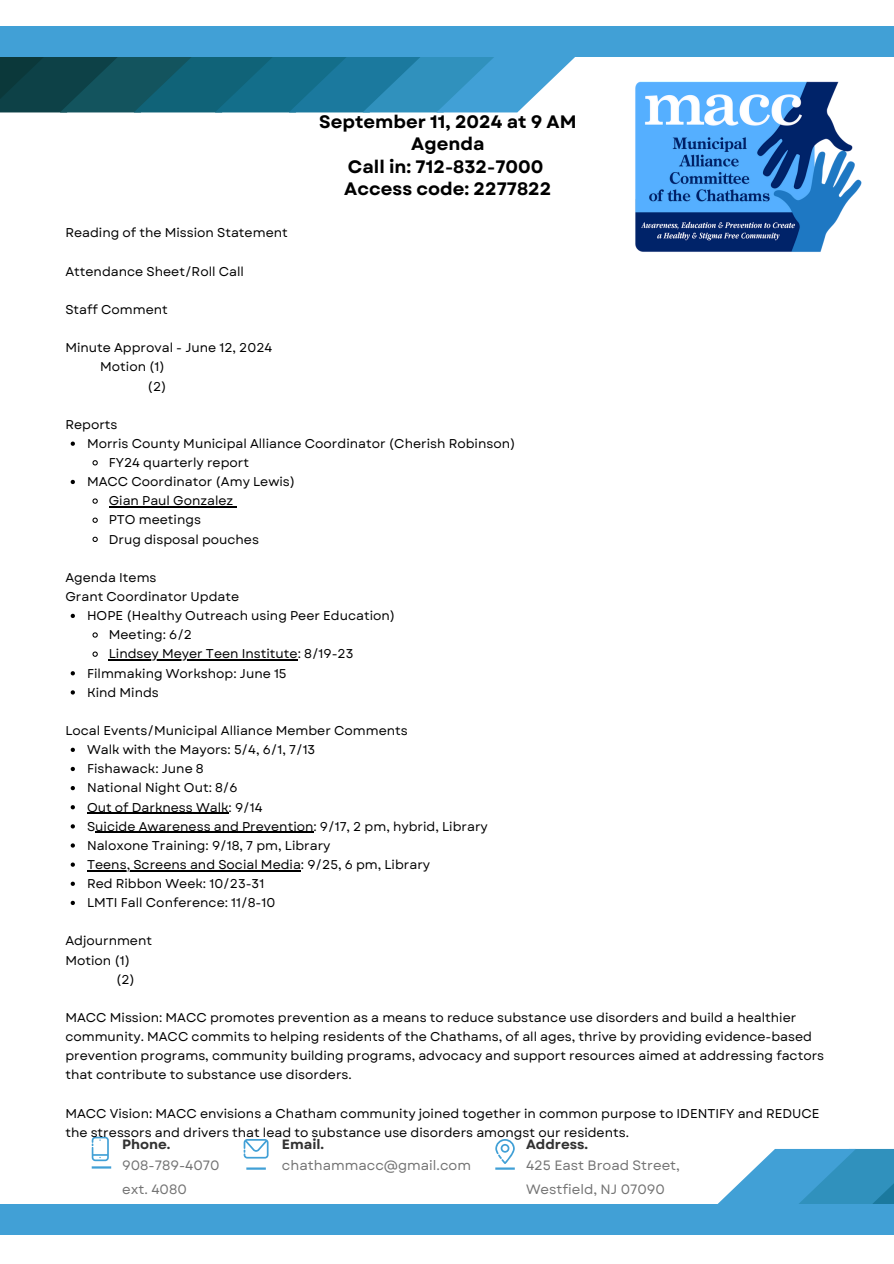
<style>
.page{position:relative;width:894px;height:1264px;background:#fff}
.page>*{position:absolute;margin:0;border:0;box-sizing:border-box;transform-origin:0 0}
.t1{font:700 18px/22.4px "Garet";color:#000;text-align:center}
.t2{font:13.5px/23.7px "Garet";color:#737373}
.t3{font:700 13.5px "Garet";color:#323232}
.t4{font:12.75px/19.2px "Garet";color:#000}
</style>
<div class="page">
<svg style="left:0;top:57px;width:575px;height:55px;background:#297690"></svg>
<svg style="left:717px;top:1148px;width:176px;height:56px"></svg>
<div style="left:0;top:26px;width:893px;height:31px;background:#41a0d6"></div>
<div style="left:0;top:1204px;width:893px;height:30px;background:#41a0d6"></div>
<svg style="left:243px;top:1139px;width:25px;height:19px"></svg>
<svg style="left:92px;top:1136px;width:19px;height:32px"></svg>
<hr style="left:246px;top:1167px;width:20px;height:2px;background:#41a0d6">
<svg style="left:495px;top:1139px;width:19px;height:30px"></svg>
<img style="left:635px;top:81px;width:227px;height:171px">
<svg style="left:71px;top:441px;width:4px;height:5px"></svg>
<svg style="left:92px;top:460px;width:6px;height:6px"></svg>
<svg style="left:71px;top:480px;width:4px;height:4px"></svg>
<svg style="left:92px;top:498px;width:6px;height:6px"></svg>
<hr style="left:109px;top:506px;width:124px;height:1px;background:#000">
<svg style="left:92px;top:517px;width:6px;height:6px"></svg>
<svg style="left:92px;top:536px;width:6px;height:6px"></svg>
<svg style="left:71px;top:613px;width:4px;height:5px"></svg>
<svg style="left:92px;top:632px;width:6px;height:6px"></svg>
<svg style="left:92px;top:651px;width:6px;height:6px"></svg>
<hr style="left:109px;top:659px;width:189px;height:1px;background:#000">
<svg style="left:71px;top:671px;width:4px;height:4px"></svg>
<svg style="left:71px;top:690px;width:4px;height:4px"></svg>
<svg style="left:71px;top:747px;width:4px;height:5px"></svg>
<svg style="left:71px;top:766px;width:4px;height:5px"></svg>
<svg style="left:71px;top:786px;width:4px;height:4px"></svg>
<svg style="left:71px;top:805px;width:4px;height:4px"></svg>
<hr style="left:87px;top:812px;width:141px;height:1px;background:#000">
<svg style="left:71px;top:824px;width:4px;height:4px"></svg>
<hr style="left:95px;top:831px;width:218px;height:1px;background:#000">
<svg style="left:71px;top:843px;width:4px;height:4px"></svg>
<svg style="left:71px;top:862px;width:4px;height:4px"></svg>
<hr style="left:87px;top:870px;width:214px;height:1px;background:#000">
<svg style="left:71px;top:881px;width:4px;height:4px"></svg>
<svg style="left:71px;top:900px;width:4px;height:5px"></svg>
<h1 class="t1" style="left:319px;top:111px;width:259px">September 11, 2024 at 9 AM<br>Agenda<br>Call in: 712-832-7000<br>Access code: 2277822</h1>
<p class="t4" style="left:65px;top:223px;width:224px">Reading of the Mission Statement</p>
<p class="t4" style="left:65px;top:262px;width:180px">Attendance Sheet/Roll Call</p>
<p class="t4" style="left:65px;top:300px;width:104px">Staff Comment</p>
<p class="t4" style="left:65px;top:338px;width:208px">Minute Approval - June 12, 2024</p>
<p class="t4" style="left:100px;top:357px;width:66px">Motion (1)</p>
<p class="t4" style="left:148px;top:376px;width:20px">(2)</p>
<p class="t4" style="left:65px;top:415px;width:54px">Reports</p>
<p class="t4" style="left:87px;top:434px;width:430px">Morris County Municipal Alliance Coordinator (Cherish Robinson)</p>
<p class="t4" style="left:109px;top:453px;width:142px">FY24 quarterly report</p>
<p class="t4" style="left:87px;top:472px;width:210px">MACC Coordinator (Amy Lewis)</p>
<p class="t4" style="left:109px;top:491px;width:126px">Gian Paul Gonzalez</p>
<p class="t4" style="left:109px;top:510px;width:94px">PTO meetings</p>
<p class="t4" style="left:109px;top:529px;width:152px">Drug disposal pouches</p>
<p class="t4" style="left:65px;top:568px;width:93px">Agenda Items</p>
<p class="t4" style="left:65px;top:587px;width:175px">Grant Coordinator Update</p>
<p class="t4" style="left:87px;top:606px;width:310px">HOPE (Healthy Outreach using Peer Education)</p>
<p class="t4" style="left:109px;top:625px;width:85px">Meeting: 6/2</p>
<p class="t4" style="left:109px;top:644px;width:246px">Lindsey Meyer Teen Institute: 8/19-23</p>
<p class="t4" style="left:87px;top:663px;width:201px">Filmmaking Workshop: June 15</p>
<p class="t4" style="left:87px;top:682px;width:73px">Kind Minds</p>
<p class="t4" style="left:65px;top:721px;width:344px">Local Events/Municipal Alliance Member Comments</p>
<p class="t4" style="left:87px;top:740px;width:230px">Walk with the Mayors: 5/4, 6/1, 7/13</p>
<p class="t4" style="left:87px;top:759px;width:118px">Fishawack: June 8</p>
<p class="t4" style="left:87px;top:778px;width:152px">National Night Out: 8/6</p>
<p class="t4" style="left:87px;top:797px;width:177px">Out of Darkness Walk: 9/14</p>
<p class="t4" style="left:87px;top:816px;width:402px">Suicide Awareness and Prevention: 9/17, 2 pm, hybrid, Library</p>
<p class="t4" style="left:87px;top:835px;width:245px">Naloxone Training: 9/18, 7 pm, Library</p>
<p class="t4" style="left:87px;top:854px;width:344px">Teens, Screens and Social Media: 9/25, 6 pm, Library</p>
<p class="t4" style="left:87px;top:874px;width:179px">Red Ribbon Week: 10/23-31</p>
<p class="t4" style="left:87px;top:893px;width:190px">LMTI Fall Conference: 11/8-10</p>
<p class="t4" style="left:65px;top:931px;width:88px">Adjournment</p>
<p class="t4" style="left:65px;top:950px;width:66px">Motion (1)</p>
<p class="t4" style="left:116px;top:969px;width:20px">(2)</p>
<p class="t4" style="left:65px;top:1007px;width:760px">MACC Mission: MACC promotes prevention as a means to reduce substance use disorders and build a healthier community. MACC commits to helping residents of the Chathams, of all ages, thrive by providing evidence-based prevention programs, community building programs, advocacy and support resources aimed at addressing factors that contribute to substance use disorders.</p>
<p class="t4" style="left:65px;top:1103px;width:755px">MACC Vision: MACC envisions a Chatham community joined together in common purpose to IDENTIFY and REDUCE the stressors and drivers that lead to substance use disorders amongst our residents.</p>
<p class="t2" style="left:122px;top:1153px;width:99px">908-789-4070 ext. 4080</p>
<h2 class="t3" style="left:282px;top:1134px;width:44px">Email.</h2>
<h2 class="t3" style="left:122px;top:1134px;width:50px">Phone.</h2>
<p class="t3" style="left:526px;top:1134px;width:64px">Address.</p>
<h2 class="t2" style="left:282px;top:1153px;width:191px">chathammacc@gmail.com</h2>
<p class="t2" style="left:526px;top:1153px;width:155px">425 East Broad Street,<br>Westfield, NJ 07090</p>
</div>
